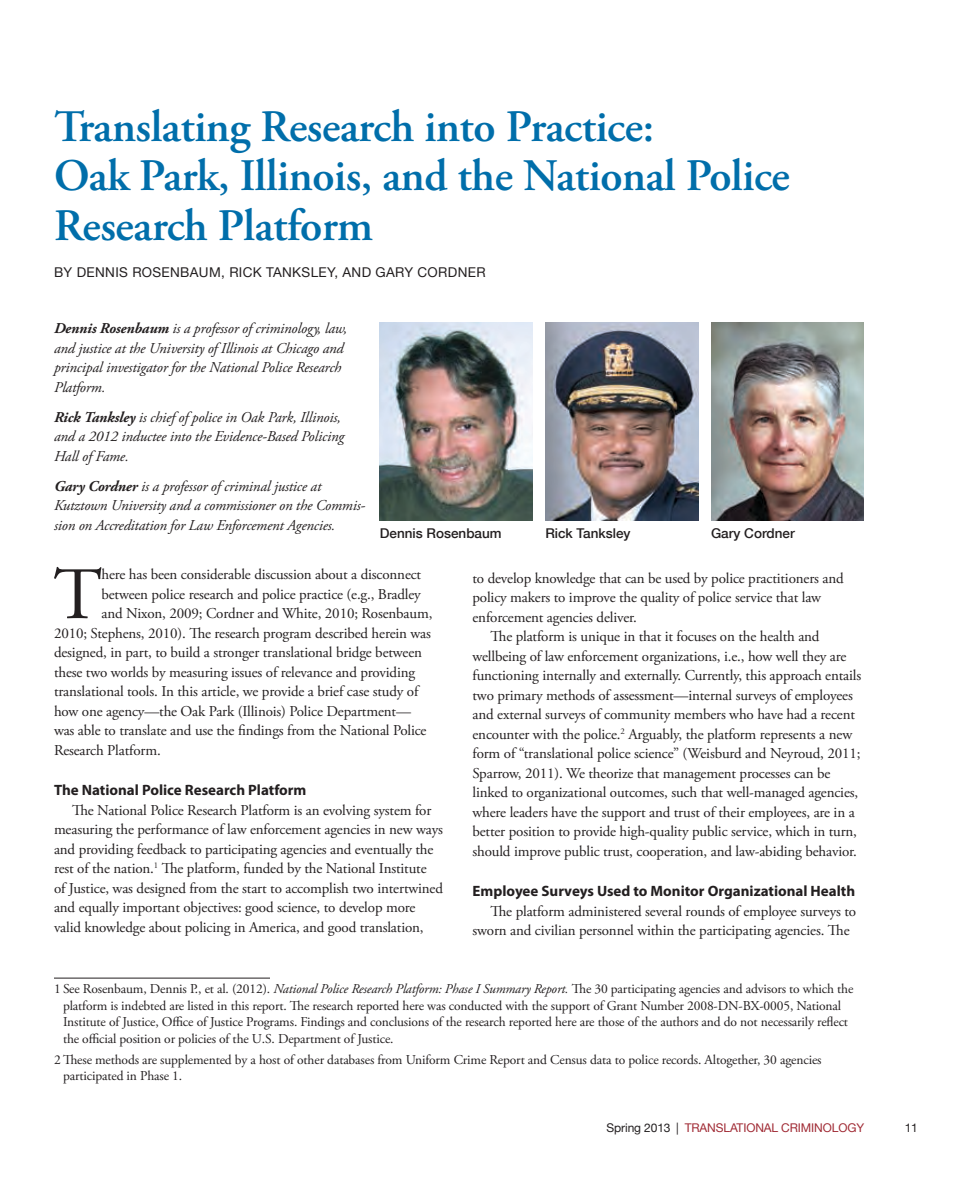
<style>
.page{position:relative;width:972px;height:1188px;background:#fff}
.page>*{position:absolute;margin:0;border:0;box-sizing:border-box;transform-origin:0 0}
.t1{font:73.8px "Adobe Garamond Pro";color:#231f20}
.t2{font:600 45px/49.5px "Adobe Garamond Pro";letter-spacing:-.01em;color:#006eaa}
.t3{font:15px/19.5px "Adobe Garamond Pro";letter-spacing:-.01em;color:#231f20}
.t4{font:italic 15px/19.5px "Adobe Garamond Pro";letter-spacing:-.01em;color:#231f20}
.t5{font:700 15px "Myriad Pro";color:#231f20}
.t6{font:13.5px/16.5px "Adobe Garamond Pro";letter-spacing:-.01em;color:#231f20}
.t7{font:13.5px "Helvetica Neue";letter-spacing:.025em;color:#231f20}
.t8{font:500 13.5px "Helvetica Neue";color:#231f20}
.t9{font:12px "Helvetica Neue";letter-spacing:-.01em;color:#a02a34}
.t10{font:12px "Helvetica Neue";color:#231f20}
.s1{font-weight:700}
.s2{font-style:italic}
.s3{color:#231f20}
</style>
<div class="page">
<hr style="left:54px;top:978px;width:216px;height:1px;background:#231f20">
<img style="left:545px;top:322px;width:153px;height:198px">
<img style="left:711px;top:322px;width:153px;height:198px">
<img style="left:380px;top:322px;width:153px;height:198px">
<h2 class="t2" style="left:54px;top:102px;width:737px">Translating Research into Practice:<br>Oak Park, Illinois, and the National Police<br>Research Platform</h2>
<p class="t7" style="left:54px;top:264px;width:433px">BY DENNIS ROSENBAUM , RICK TANKSLEY, AND GARY CORDNER</p>
<p class="t4" style="left:54px;top:319px;width:295px"><span class="s1">Dennis Rosenbaum</span> is a professor of criminology, law, and justice at the University of Illinois at Chicago and principal investigator for the National Police Research Platform.</p>
<p class="t4" style="left:54px;top:407px;width:292px"><span class="s1">Rick Tanksley</span> is chief of police in Oak Park, Illinois, and a 2012 inductee into the Evidence-Based Policing<br>Hall of Fame.</p>
<p class="t4" style="left:54px;top:476px;width:313px"><span class="s1">Gary Cordner</span> is a professor of criminal justice at<br>Kutztown University and a commissioner on the Commis&shy;sion on Accreditation for Law Enforcement Agencies.</p>
<h1 class="t1" style="left:53px;top:550px;width:50px">T</h1>
<p class="t3" style="left:101px;top:565px;width:321px">here has been considerable discussion about a disconnect</p>
<p class="t8" style="left:380px;top:525px;width:123px">Dennis Rosenbaum</p>
<p class="t8" style="left:545px;top:525px;width:87px">Rick Tanksley</p>
<p class="t8" style="left:711px;top:525px;width:85px">Gary Cordner</p>
<p class="t3" style="left:473px;top:569px;width:373px">to develop knowledge that can be used by police practitioners and</p>
<p class="t3" style="left:473px;top:588px;width:350px">policy makers to improve the quality of police service that law</p>
<p class="t3" style="left:473px;top:608px;width:166px">enforcement agencies deliver.</p>
<p class="t3" style="left:491px;top:627px;width:331px">The platform is unique in that it focuses on the health and</p>
<p class="t3" style="left:473px;top:647px;width:375px">wellbeing of law enforcement organizations, i.e., how well they are</p>
<p class="t3" style="left:473px;top:666px;width:390px">functioning internally and externally. Currently, this approach entails</p>
<p class="t3" style="left:473px;top:686px;width:382px">two primary methods of assessment—internal surveys of employees</p>
<p class="t3" style="left:473px;top:705px;width:384px">and external surveys of community members who have had a recent</p>
<p class="t3" style="left:473px;top:725px;width:381px">encounter with the police.<sup>2</sup> Arguably, the platform represents a new</p>
<p class="t3" style="left:472px;top:744px;width:390px">form of “translational police science” (Weisburd and Neyroud, 2011;</p>
<p class="t3" style="left:472px;top:764px;width:359px">Sparrow, 2011). We theorize that management processes can be</p>
<p class="t3" style="left:472px;top:783px;width:387px">linked to organizational outcomes, such that well-managed agencies,</p>
<p class="t3" style="left:472px;top:803px;width:384px">where leaders have the support and trust of their employees, are in a</p>
<p class="t3" style="left:472px;top:822px;width:386px">better position to provide high-quality public service, which in turn,</p>
<p class="t3" style="left:472px;top:842px;width:386px">should improve public trust, cooperation, and law-abiding behavior.</p>
<p class="t5" style="left:472px;top:881px;width:384px">Employee Surveys Used to Monitor Organizational Health</p>
<p class="t3" style="left:472px;top:902px;width:385px;text-indent:18px">The platform administered several rounds of employee surveys to sworn and civilian personnel within the participating agencies. The</p>
<p class="t3" style="left:101px;top:585px;width:321px">between police research and police practice (e.g., Bradley</p>
<p class="t3" style="left:101px;top:604px;width:333px">and Nixon, 2009; Cordner and White, 2010; Rosenbaum,</p>
<p class="t3" style="left:54px;top:624px;width:379px">2010; Stephens, 2010). The research program described herein was</p>
<p class="t3" style="left:54px;top:643px;width:370px">designed, in part, to build a stronger translational bridge between</p>
<p class="t3" style="left:54px;top:663px;width:363px">these two worlds by measuring issues of relevance and providing</p>
<p class="t3" style="left:54px;top:682px;width:366px">translational tools. In this article, we provide a brief case study of</p>
<p class="t3" style="left:54px;top:702px;width:359px">how one agency—the Oak Park (Illinois) Police Department—</p>
<p class="t3" style="left:54px;top:721px;width:374px">was able to translate and use the findings from the National Police</p>
<p class="t3" style="left:54px;top:741px;width:108px">Research Platform.</p>
<p class="t5" style="left:54px;top:780px;width:254px">The National Police Research Platform</p>
<p class="t3" style="left:54px;top:801px;width:391px;text-indent:18px">The National Police Research Platform is an evolving system for measuring the performance of law enforcement agencies in new ways and providing feedback to participating agencies and eventually the rest of the nation.<sup>1</sup> The platform, funded by the National Institute<br>of Justice, was designed from the start to accomplish two intertwined and equally important objectives: good science, to develop more valid knowledge about policing in America, and good translation,</p>
<p class="t6" style="left:63px;top:981px;width:792px;text-indent:-9px">1 See Rosenbaum, Dennis P., et al. (2012). <span class="s2">National Police Research Platform: Phase I Summary Report.</span> The 30 participating agencies and advisors to which the platform is indebted are listed in this report. The research reported here was conducted with the support of Grant Number 2008-DN-BX-0005, National Institute of Justice, Office of Justice Programs. Findings and conclusions of the research reported here are those of the authors and do not necessarily reflect the official position or policies of the U.S. Department of Justice.</p>
<p class="t6" style="left:63px;top:1052px;width:760px;text-indent:-9px">2 These methods are supplemented by a host of other databases from Uniform Crime Report and Census data to police records. Altogether, 30 agencies participated in Phase 1.</p>
<p class="t9" style="left:607px;top:1121px;width:259px"><span class="s3">SPRING 2013 |</span> TRANSLATIONAL CRIM INOLOGY</p>
<p class="t10" style="left:905px;top:1121px;width:15px">11</p>
</div>
